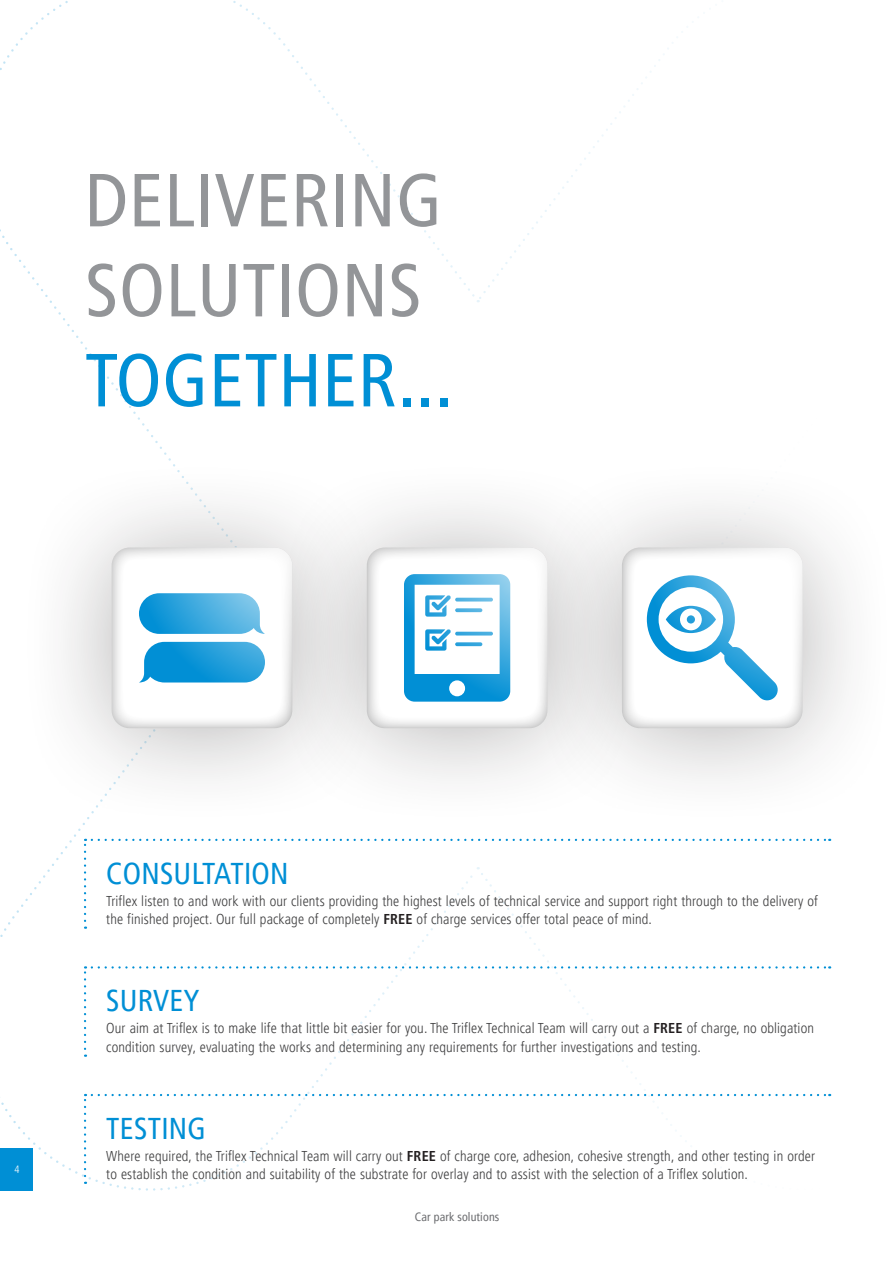
<style>
.page{position:relative;width:893px;height:1263px;background:#fff}
.page>*{position:absolute;margin:0;border:0;box-sizing:border-box;transform-origin:0 0}
.Regelwerke_Subhead{font:condensed 75px "Frutiger LT Pro";letter-spacing:.01em;color:#939598}
.Regelwerke_Subhead-2{font:condensed 75px "Frutiger LT Pro";letter-spacing:.01em;color:#008fd5}
.Body{font:condensed 30px "Frutiger LT Pro";letter-spacing:.01em;color:#008fd5}
.Body-2{font:300 condensed 14.25px/18.6px "Frutiger LT Pro";letter-spacing:.01em;color:#3e3e3f}
.t1{font:condensed 12px "Frutiger LT Pro";letter-spacing:.01em;color:#6c6d70}
.t2{font:300 condensed 10.5px "Frutiger LT Pro";color:#fff}
.s1{font-weight:700;color:#231f20}
</style>
<div class="page">
<svg style="left:468px;top:288px;width:11px;height:14px"></svg>
<svg style="left:478px;top:867px;width:9px;height:14px"></svg>
<svg style="left:84px;top:839px;width:2px;height:90px"></svg>
<svg style="left:92px;top:839px;width:738px;height:2px"></svg>
<svg style="left:84px;top:966px;width:2px;height:91px"></svg>
<svg style="left:92px;top:966px;width:738px;height:2px"></svg>
<svg style="left:84px;top:1094px;width:2px;height:82px"></svg>
<svg style="left:92px;top:1094px;width:738px;height:2px"></svg>
<div style="left:17px;top:457px;width:370px;height:370px;background:#231f20;opacity:.33"></div>
<svg style="left:112px;top:547px;width:160px;height:181px"></svg>
<div style="left:272px;top:457px;width:370px;height:370px;background:#231f20;opacity:.33"></div>
<svg style="left:367px;top:547px;width:160px;height:181px"></svg>
<div style="left:527px;top:457px;width:366px;height:370px;background:#231f20;opacity:.33"></div>
<svg style="left:622px;top:457px;width:207px;height:271px"></svg>
<div style="left:0;top:1148px;width:33px;height:43px;background:#008fd5"></div>
<p class="Regelwerke_Subhead" style="left:85px;top:157px;width:359px">DELIVERING</p>
<p class="Regelwerke_Subhead" style="left:85px;top:247px;width:338px">SOLUTIONS</p>
<p class="Regelwerke_Subhead-2" style="left:85px;top:337px;width:369px">TOGETHER...</p>
<p class="t2" style="left:14px;top:1164px;width:7px">4</p>
<p class="Body" style="left:106px;top:856px;width:184px">CONSULTATION</p>
<p class="Body-2" style="left:106px;top:891px;width:713px">Triflex listen to and work with our clients providing the highest levels of technical service and support right through to the delivery of the finished project. Our full package of completely <span class="s1">FREE</span> of charge services offer total peace of mind.</p>
<p class="Body" style="left:106px;top:983px;width:94px">SURVEY</p>
<p class="Body-2" style="left:106px;top:1019px;width:709px">Our aim at Triflex is to make life that little bit easier for you. The Triflex Technical Team will carry out a <span class="s1">FREE</span> of charge, no obligation condition survey, evaluating the works and determining any requirements for further investigations and testing.</p>
<p class="Body" style="left:106px;top:1111px;width:101px">TESTING</p>
<p class="Body-2" style="left:106px;top:1147px;width:710px">Where required, the Triflex Technical Team will carry out <span class="s1">FREE</span> of charge core, adhesion, cohesive strength, and other testing in order to establish the condition and suitability of the substrate for overlay and to assist with the selection of a Triflex solution.</p>
<p class="t1" style="left:415px;top:1210px;width:86px">Car park solutions</p>
</div>
